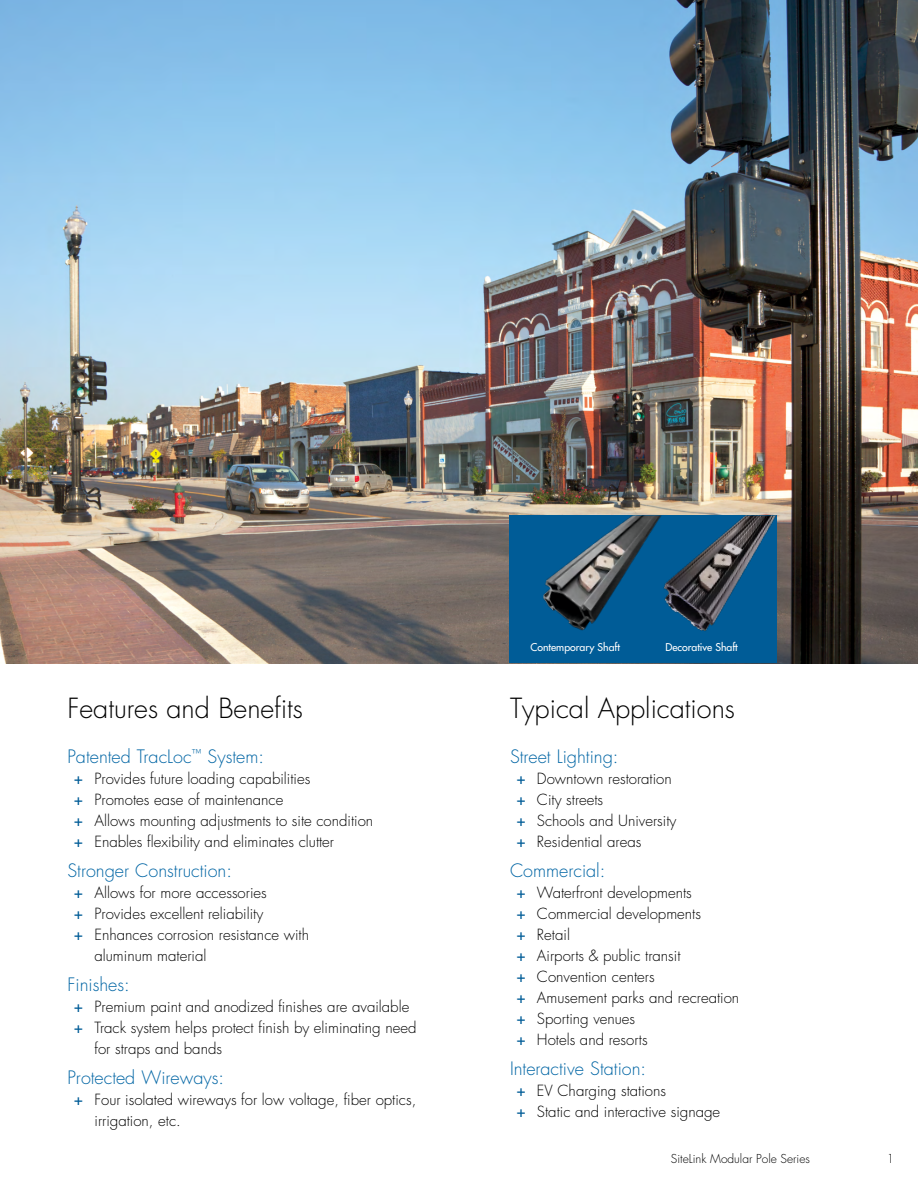
<style>
.page{position:relative;width:918px;height:1188px;background:#fff}
.page>*{position:absolute;margin:0;border:0;box-sizing:border-box;transform-origin:0 0}
.t1{font:300 27px "Futura Std";color:#000}
.t2{font:300 18px "Futura Std";color:#0065a4}
.t3{font:300 15px/21px "Futura Std";color:#000}
.t4{font:300 12px "Futura Std";color:#000}
.t5{font:500 10.5px "Futura Std";color:#fff}
.s1{font-weight:500;color:#005c97}
</style>
<div class="page">
<img style="left:0;top:0;width:918px;height:663px">
<div style="left:509px;top:516px;width:268px;height:147px;background:#005c97"></div>
<img style="left:665px;top:516px;width:111px;height:115px">
<img style="left:543px;top:516px;width:122px;height:115px">
<h1 class="t1" style="left:68px;top:692px;width:237px">Features and Benefits</h1>
<p class="t2" style="left:68px;top:746px;width:198px">Patented TracLoc<sup>™</sup> System:</p>
<p class="t3" style="left:74px;top:769px;width:301px"><span class="s1">+</span> Provides future loading capabilities<br><span class="s1">+</span> Promotes ease of maintenance<br><span class="s1">+</span> Allows mounting adjustments to site condition <span class="s1">+</span> Enables flexibility and eliminates clutter</p>
<p class="t2" style="left:68px;top:860px;width:166px">Stronger Construction:</p>
<p class="t3" style="left:74px;top:883px;width:194px"><span class="s1">+</span> Allows for more accessories</p>
<p class="t3" style="left:74px;top:904px;width:191px"><span class="s1">+</span> Provides excellent reliability</p>
<p class="t3" style="left:74px;top:925px;width:236px"><span class="s1">+</span> Enhances corrosion resistance with</p>
<p class="t3" style="left:94px;top:946px;width:113px">aluminum material</p>
<p class="t2" style="left:68px;top:974px;width:64px">Finishes:</p>
<p class="t3" style="left:74px;top:997px;width:337px"><span class="s1">+</span> Premium paint and anodized finishes are available</p>
<p class="t3" style="left:74px;top:1018px;width:344px"><span class="s1">+</span> Track system helps protect finish by eliminating need</p>
<p class="t3" style="left:94px;top:1039px;width:129px">for straps and bands</p>
<p class="t2" style="left:68px;top:1067px;width:158px">Protected Wireways:</p>
<p class="t3" style="left:94px;top:1090px;width:323px;text-indent:-20px"><span class="s1">+</span> Four isolated wireways for low voltage, fiber optics, irrigation, etc.</p>
<p class="t5" style="left:531px;top:640px;width:91px">Contemporary Shaft</p>
<p class="t5" style="left:665px;top:640px;width:74px">Decorative Shaft</p>
<h1 class="t1" style="left:510px;top:692px;width:227px">Typical Applications</h1>
<p class="t2" style="left:510px;top:746px;width:110px">Street Lighting:</p>
<p class="t3" style="left:517px;top:769px;width:161px"><span class="s1">+</span> Downtown restoration <span class="s1">+</span> City streets<br><span class="s1">+</span> Schools and University <span class="s1">+</span> Residential areas</p>
<p class="t2" style="left:510px;top:860px;width:97px">Commercial:</p>
<p class="t3" style="left:517px;top:883px;width:224px"><span class="s1">+</span> Waterfront developments<br><span class="s1">+</span> Commercial developments<br><span class="s1">+</span> Retail<br><span class="s1">+</span> Airports &amp; public transit<br><span class="s1">+</span> Convention centers<br><span class="s1">+</span> Amusement parks and recreation <span class="s1">+</span> Sporting venues<br><span class="s1">+</span> Hotels and resorts</p>
<p class="t2" style="left:510px;top:1058px;width:138px">Interactive Station:</p>
<p class="t3" style="left:517px;top:1081px;width:205px"><span class="s1">+</span> EV Charging stations<br><span class="s1">+</span> Static and interactive signage</p>
<p class="t4" style="left:671px;top:1151px;width:141px">SiteLink Modular Pole Series</p>
<p class="t4" style="left:887px;top:1152px;width:9px">1</p>
</div>
